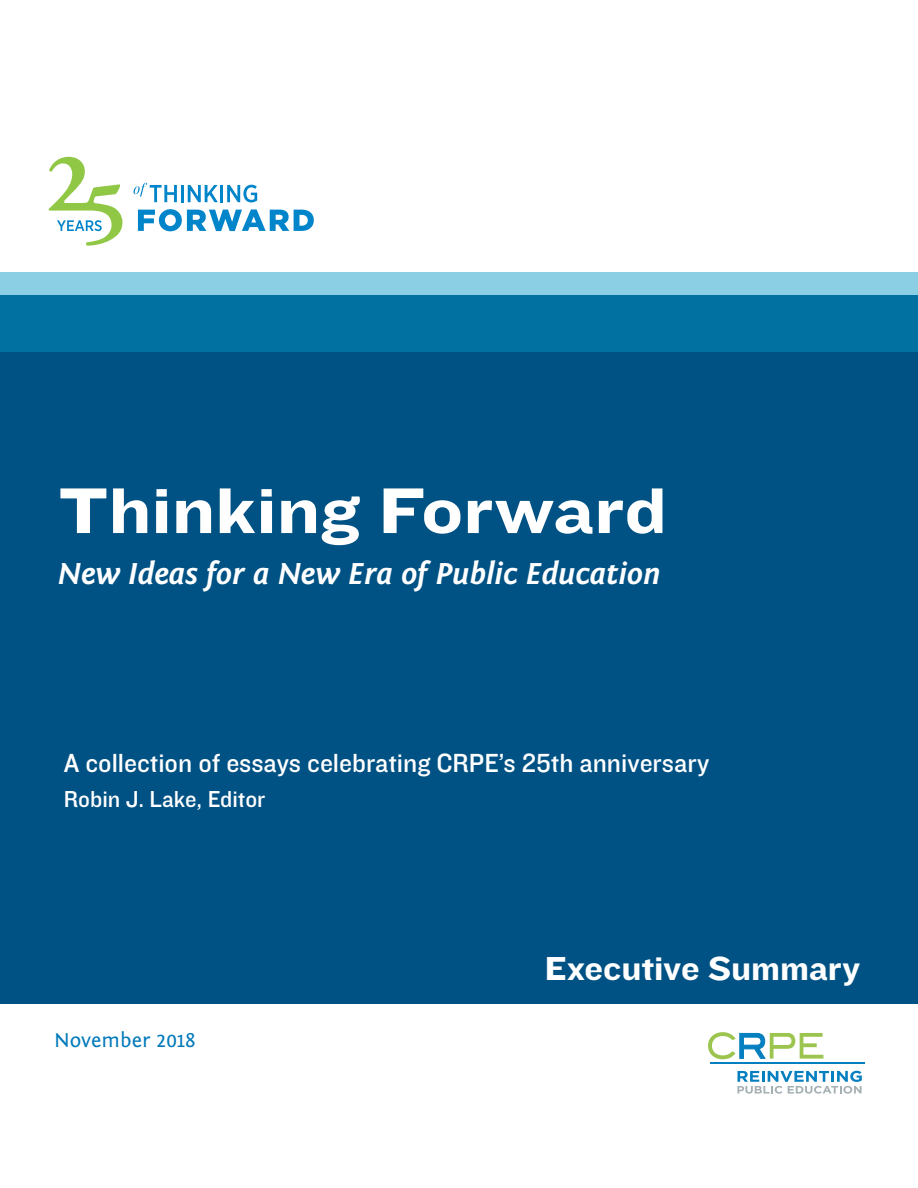
<style>
.page{position:relative;width:918px;height:1188px;background:#fff}
.page>*{position:absolute;margin:0;border:0;box-sizing:border-box;transform-origin:0 0}
.t1{font:66.9px "Knockout 53 Heviweight";color:#fff}
.t2{font:34.5px "Knockout 52 Cruiserweight";color:#fff}
.Text{font:italic 700 31.35px "Fontin Sans";color:#fff}
.t3{font:27.15px "Knockout HTF31 Junior Middlewt";color:#fff}
.t4{font:24px "Knockout HTF31 Junior Middlewt";color:#fff}
.t5{font:21px "Fontin Sans";color:#0079ba}
</style>
<div class="page">
<div style="left:0;top:295px;width:918px;height:709px;background:#005284"></div>
<svg style="left:0;top:272px;width:918px;height:79px;background:#288cb3"></svg>
<hr style="left:710px;top:1062px;width:154px;height:1px;background:#057fbf">
<svg style="left:737px;top:1071px;width:125px;height:23px"></svg>
<svg style="left:708px;top:1032px;width:115px;height:27px"></svg>
<svg style="left:134px;top:183px;width:43px;height:19px"></svg>
<hr style="left:181px;top:185px;width:3px;height:17px;background:#0084ca">
<svg style="left:188px;top:185px;width:30px;height:17px"></svg>
<hr style="left:220px;top:185px;width:3px;height:17px;background:#0084ca">
<svg style="left:227px;top:185px;width:30px;height:17px"></svg>
<svg style="left:138px;top:209px;width:176px;height:22px"></svg>
<svg style="left:48px;top:157px;width:74px;height:89px"></svg>
<p class="t1" style="left:58px;top:463px;width:610px">Thinking Forward</p>
<p class="Text" style="left:58px;top:556px;width:604px">New Ideas for a New Era of Public Education</p>
<p class="t3" style="left:64px;top:748px;width:647px">A collection of essays celebrating CRPE’s 25th anniversary</p>
<p class="t4" style="left:64px;top:787px;width:203px">Robin J. Lake, Editor</p>
<p class="t5" style="left:54px;top:1028px;width:143px">November 2018</p>
<p class="t2" style="left:545px;top:945px;width:317px">Executive Summary</p>
</div>
